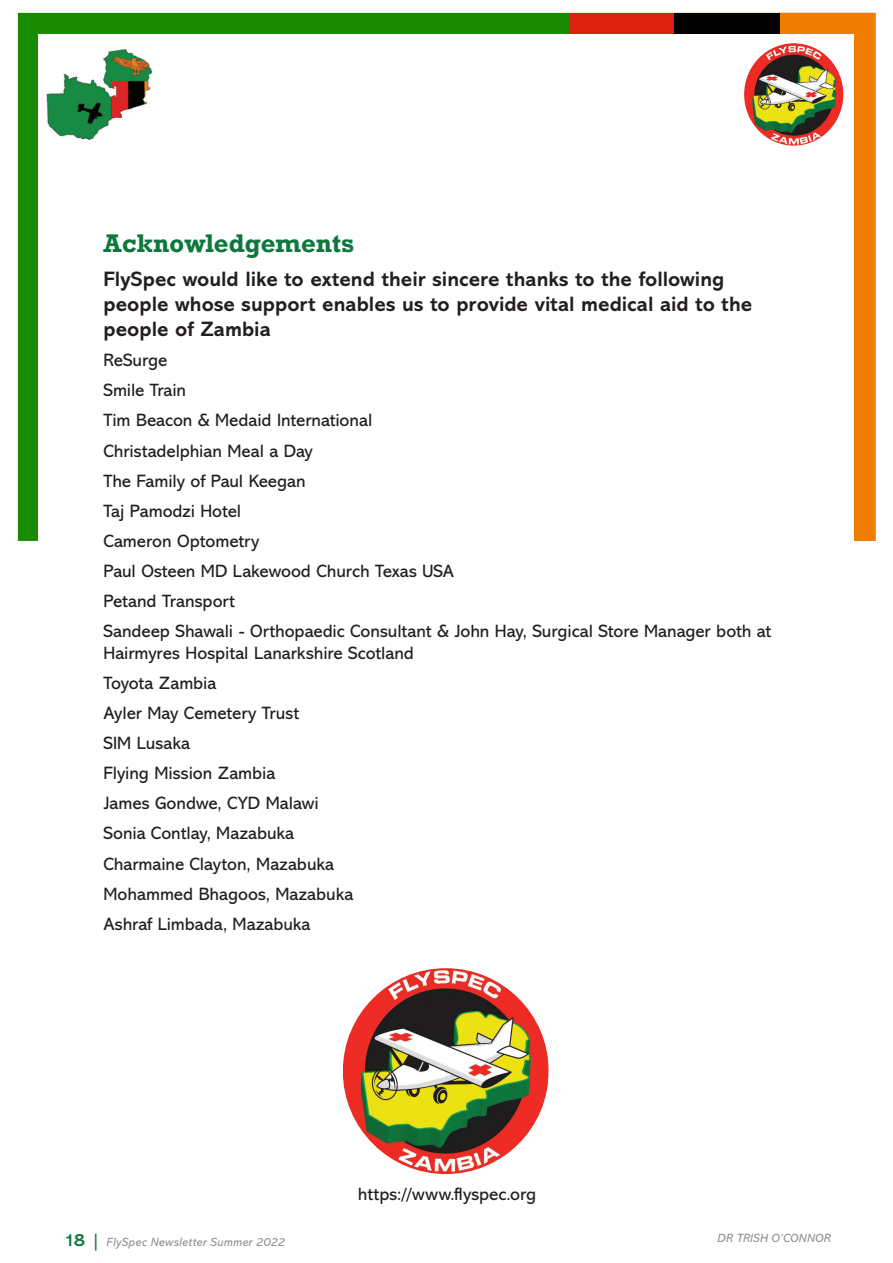
<style>
.page{position:relative;width:893px;height:1263px;background:#fff}
.page>*{position:absolute;margin:0;border:0;box-sizing:border-box;transform-origin:0 0}
._1_column{font:700 24px "Rockwell";color:#0d783d}
._1_column-2{font:700 21px/25.2px "Abadi MT Pro";color:#231f20}
._1_column-3{font:18px/21.6px "Abadi MT Pro";color:#231f20}
.t1{font:italic 12px "Abadi MT Pro";letter-spacing:.02em;color:#919295}
.s1{font-weight:700;font-style:normal;font-size:18px;color:#0d783d}
</style>
<div class="page">
<div style="left:18px;top:13px;width:551px;height:528px;background:#1a8a00"></div>
<div style="left:569px;top:13px;width:211px;height:38px;background:#de210f"></div>
<div style="left:780px;top:13px;width:95px;height:528px;background:#f07d00"></div>
<div style="left:674px;top:13px;width:106px;height:38px;background:#000"></div>
<div style="left:39px;top:34px;width:815px;height:710px;background:#fff"></div>
<img style="left:744px;top:43px;width:99px;height:103px">
<img style="left:46px;top:45px;width:106px;height:95px">
<img style="left:344px;top:969px;width:203px;height:204px">
<p class="_1_column" style="left:103px;top:228px;width:252px">Acknowledgements</p>
<p class="_1_column-2" style="left:103px;top:266px;width:650px">FlySpec would like to extend their sincere thanks to the following people whose support enables us to provide vital medical aid to the people of Zambia</p>
<p class="_1_column-3" style="left:103px;top:350px;width:65px">ReSurge</p>
<p class="_1_column-3" style="left:103px;top:380px;width:84px">Smile Train</p>
<p class="_1_column-3" style="left:103px;top:410px;width:270px">Tim Beacon &amp; Medaid International</p>
<p class="_1_column-3" style="left:103px;top:440px;width:211px">Christadelphian Meal a Day</p>
<p class="_1_column-3" style="left:103px;top:470px;width:204px">The Family of Paul Keegan</p>
<p class="_1_column-3" style="left:103px;top:500px;width:139px">Taj Pamodzi Hotel</p>
<p class="_1_column-3" style="left:103px;top:530px;width:157px">Cameron Optometry</p>
<p class="_1_column-3" style="left:103px;top:560px;width:352px">Paul Osteen MD Lakewood Church Texas USA</p>
<p class="_1_column-3" style="left:103px;top:590px;width:133px">Petand Transport</p>
<p class="_1_column-3" style="left:103px;top:621px;width:669px">Sandeep Shawali - Orthopaedic Consultant &amp; John Hay, Surgical Store Manager both at<br>Hairmyres Hospital Lanarkshire Scotland</p>
<p class="_1_column-3" style="left:103px;top:672px;width:114px">Toyota Zambia</p>
<p class="_1_column-3" style="left:103px;top:702px;width:197px">Ayler May Cemetery Trust</p>
<p class="_1_column-3" style="left:103px;top:732px;width:88px">SIM Lusaka</p>
<p class="_1_column-3" style="left:103px;top:763px;width:173px">Flying Mission Zambia</p>
<p class="_1_column-3" style="left:103px;top:793px;width:217px">James Gondwe, CYD Malawi</p>
<p class="_1_column-3" style="left:103px;top:823px;width:192px">Sonia Contlay, Mazabuka</p>
<p class="_1_column-3" style="left:103px;top:853px;width:232px">Charmaine Clayton, Mazabuka</p>
<p class="_1_column-3" style="left:103px;top:883px;width:251px">Mohammed Bhagoos, Mazabuka</p>
<p class="_1_column-3" style="left:103px;top:913px;width:208px">Ashraf Limbada, Mazabuka</p>
<p class="_1_column-3" style="left:358px;top:1183px;width:180px">https://www.flyspec.org</p>
<p class="t1" style="left:64px;top:1235px;width:223px"><span class="s1">18 |</span> FlySpec Newsletter Summer 2022</p>
<p class="t1" style="left:718px;top:1231px;width:115px">DR TRISH O’CONNOR</p>
</div>
